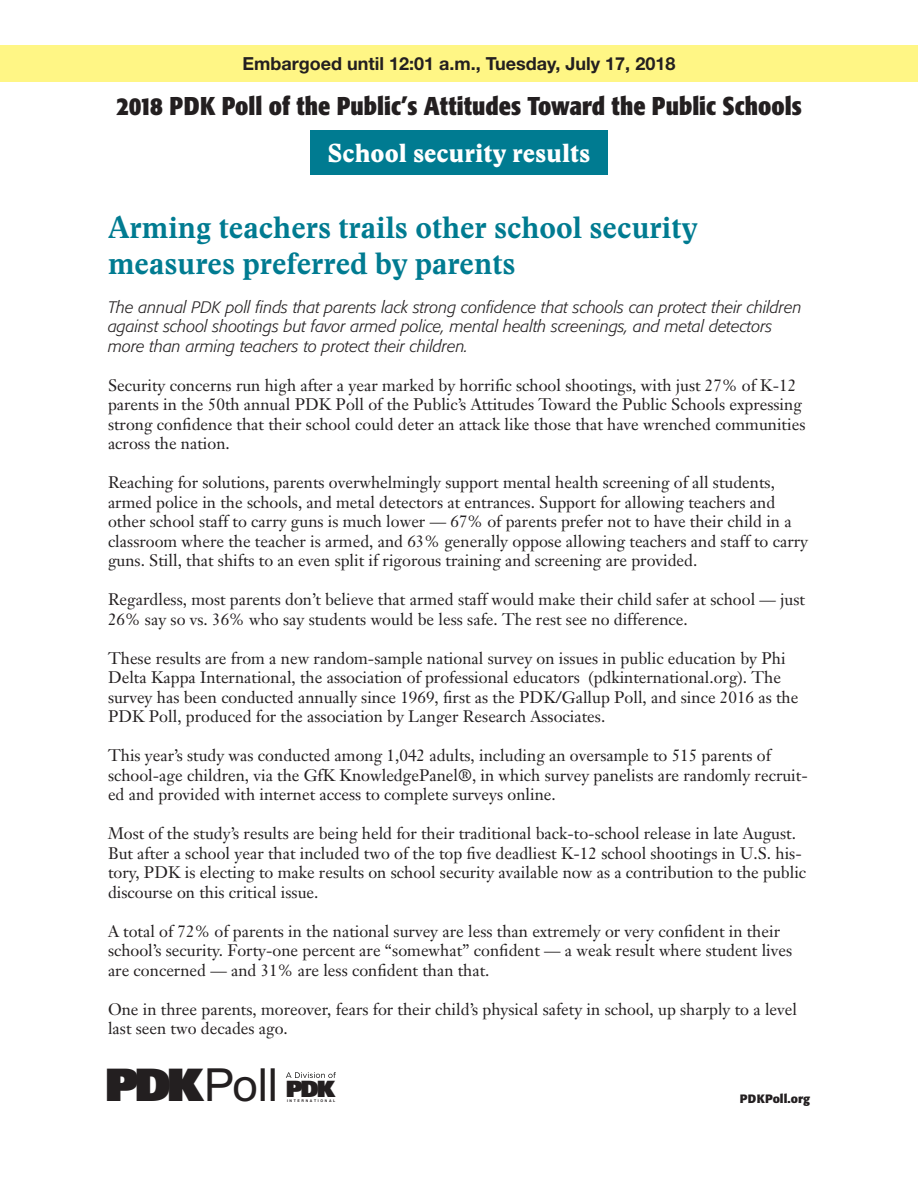
<style>
.page{position:relative;width:918px;height:1188px;background:#fff}
.page>*{position:absolute;margin:0;border:0;box-sizing:border-box;transform-origin:0 0}
.t1{font:45.6px "Dok Champa";color:#231f20}
.t2{font:700 30px/36px "Stanley";color:#007b91}
.t3{font:700 condensed 25.5px "Formata";color:#231f20}
.t4{font:25.5px "Stanley Poster";color:#fff}
.t5{font:700 18px "Helvetica Neue";color:#231f20}
.t6{font:16.5px/19.5px "Janson Text";color:#231f20}
.t7{font:italic 300 16.5px/19.5px "Formata";color:#231f20}
.t8{font:700 12px "Formata";color:#231f20}
.t9{font:700 3.6px "Helvetica";letter-spacing:.475em;color:#231f20}
.s1{font-family:"Magnum Sans";font-weight:900;font-size:46.2px}
.s2{font-family:"Magnum Sans";font-weight:900;font-size:23.25px}
</style>
<div class="page">
<svg style="left:286px;top:1072px;width:50px;height:6px"></svg>
<div style="left:0;top:45px;width:918px;height:36px;background:#fff685"></div>
<div style="left:310px;top:130px;width:298px;height:45px;background:#007b91"></div>
<p class="t5" style="left:243px;top:53px;width:434px">Embargoed until 12:01 a.m., Tuesday, July 17, 2018</p>
<p class="t3" style="left:116px;top:90px;width:687px">2018 PDK Poll of the Public’s Attitudes Toward the Public Schools</p>
<p class="t4" style="left:328px;top:136px;width:264px">School security results</p>
<p class="t2" style="left:108px;top:209px;width:592px">Arming teachers trails other school security measures preferred by parents</p>
<p class="t7" style="left:108px;top:297px;width:695px">The annual PDK poll finds that parents lack strong confidence that schools can protect their children against school shootings but favor armed police, mental health screenings, and metal detectors more than arming teachers to protect their children.</p>
<p class="t6" style="left:108px;top:375px;width:699px">Security concerns run high after a year marked by horrific school shootings, with just 27% of K-12 parents in the 50th annual PDK Poll of the Public’s Attitudes Toward the Public Schools expressing strong confidence that their school could deter an attack like those that have wrenched communities across the nation.</p>
<p class="t6" style="left:108px;top:473px;width:702px">Reaching for solutions, parents overwhelmingly support mental health screening of all students, armed police in the schools, and metal detectors at entrances. Support for allowing teachers and other school staff to carry guns is much lower — 67% of parents prefer not to have their child in a classroom where the teacher is armed, and 63% generally oppose allowing teachers and staff to carry guns. Still, that shifts to an even split if rigorous training and screening are provided.</p>
<p class="t6" style="left:108px;top:590px;width:699px">Regardless, most parents don’t believe that armed staff would make their child safer at school — just<br>26% say so vs. 36% who say students would be less safe. The rest see no difference.</p>
<p class="t6" style="left:108px;top:648px;width:692px">These results are from a new random-sample national survey on issues in public education by Phi Delta Kappa International, the association of professional educators (pdkinternational.org). The survey has been conducted annually since 1969, first as the PDK/Gallup Poll, and since 2016 as the PDK Poll, produced for the association by Langer Research Associates.</p>
<p class="t6" style="left:108px;top:746px;width:701px">This year’s study was conducted among 1,042 adults, including an oversample to 515 parents of school-age children, via the GfK KnowledgePanel®, in which survey panelists are randomly recruit&shy;ed and provided with internet access to complete surveys online.</p>
<p class="t6" style="left:108px;top:824px;width:700px">Most of the study’s results are being held for their traditional back-to-school release in late August.<br>But after a school year that included two of the top five deadliest K-12 school shootings in U.S. his&shy;tory, PDK is electing to make results on school security available now as a contribution to the public discourse on this critical issue.</p>
<p class="t6" style="left:108px;top:921px;width:686px">A total of 72% of parents in the national survey are less than extremely or very confident in their school’s security. Forty-one percent are “somewhat” confident — a weak result where student lives are concerned — and 31% are less confident than that.</p>
<p class="t6" style="left:108px;top:999px;width:691px">One in three parents, moreover, fears for their child’s physical safety in school, up sharply to a level last seen two decades ago.</p>
<h1 class="t1" style="left:105px;top:1051px;width:233px"><span class="s1">PDK</span>Poll <span class="s2">PDK</span></h1>
<p class="t9" style="left:287px;top:1098px;width:50px">INTERNATIONAL</p>
<p class="t8" style="left:740px;top:1091px;width:72px">PDKPoll.org</p>
</div>
